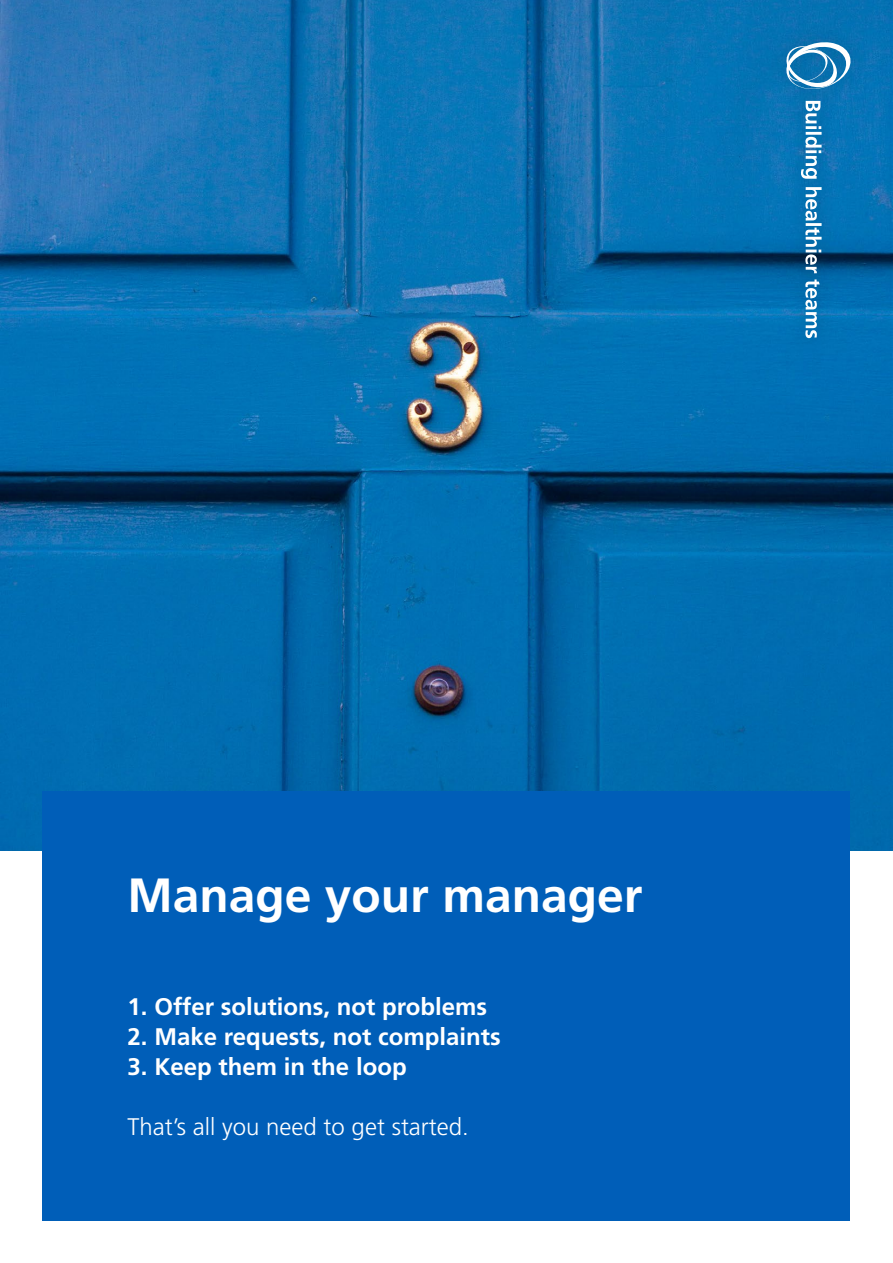
<style>
.page{position:relative;width:893px;height:1263px;background:#fff}
.page>*{position:absolute;margin:0;border:0;box-sizing:border-box;transform-origin:0 0}
.t1{font:700 48px "Frutiger LT Std";color:#fff}
.t2{font:700 24px "Frutiger LT Std";color:#fff}
.t3{font:300 24px "Frutiger LT Std";color:#fff}
</style>
<div class="page">
<img style="left:0;top:0;width:893px;height:850px">
<div style="left:767px;top:23px;width:103px;height:334px;background:#231f20;opacity:.25"></div>
<svg style="left:782px;top:40px;width:73px;height:51px"></svg>
<svg style="left:801px;top:101px;width:21px;height:78px"></svg>
<svg style="left:805px;top:187px;width:17px;height:86px"></svg>
<svg style="left:805px;top:279px;width:15px;height:59px"></svg>
<div style="left:43px;top:791px;width:807px;height:429px;background:#005eb8"></div>
<p class="t1" style="left:128px;top:867px;width:516px">Manage your manager</p>
<p class="t2" style="left:128px;top:993px;width:361px">1. Offer solutions, not problems</p>
<p class="t2" style="left:128px;top:1023px;width:375px">2. Make requests, not complaints</p>
<p class="t2" style="left:128px;top:1053px;width:281px">3. Keep them in the loop</p>
<p class="t3" style="left:128px;top:1113px;width:343px">That’s all you need to get started.</p>
</div>
